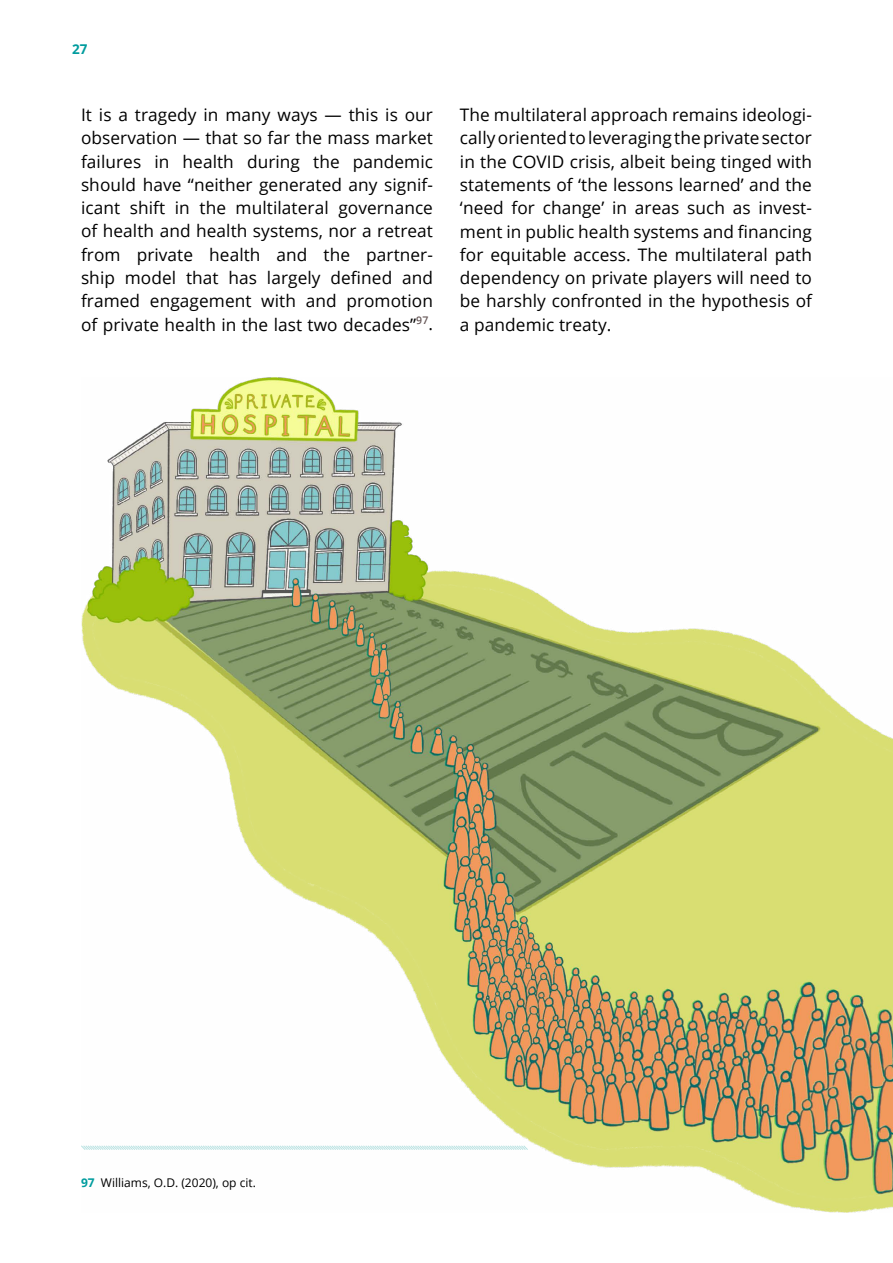
<style>
.page{position:relative;width:893px;height:1263px;background:#fff}
.page>*{position:absolute;margin:0;border:0;box-sizing:border-box;transform-origin:0 0}
.t1{font:17.25px/23.2px "Open Sans";letter-spacing:.005em;color:#000;text-align:justify}
.t2{font:700 13.5px "Open Sans";color:#009c9e}
.t3{font:12px "Open Sans";color:#000}
.s1{font-weight:700;color:#009c9e}
</style>
<div class="page">
<img style="left:81px;top:377px;width:812px;height:836px">
<svg style="left:81px;top:1144px;width:448px;height:7px"></svg>
<p class="t2" style="left:72px;top:39px;width:17px">27</p>
<p class="t1" style="left:81px;top:103px;width:354px">It is a tragedy in many ways — this is our observation — that so far the mass market failures in health during the pandemic should have “neither generated any signif&shy;icant shift in the multilateral governance of health and health systems, nor a retreat from private health and the partner&shy;ship model that has largely defined and framed engagement with and promotion of private health in the last two decades”<sup>97</sup>.</p>
<p class="t1" style="left:460px;top:103px;width:354px">The multilateral approach remains ideologi&shy;cally oriented to leveraging the private sector in the COVID crisis, albeit being tinged with statements of ‘the lessons learned’ and the ‘need for change’ in areas such as invest&shy;ment in public health systems and financing for equitable access. The multilateral path dependency on private players will need to be harshly confronted in the hypothesis of a pandemic treaty.</p>
<p class="t3" style="left:81px;top:1175px;width:176px"><span class="s1">97</span> Williams, O.D. (2020), op cit.</p>
</div>
